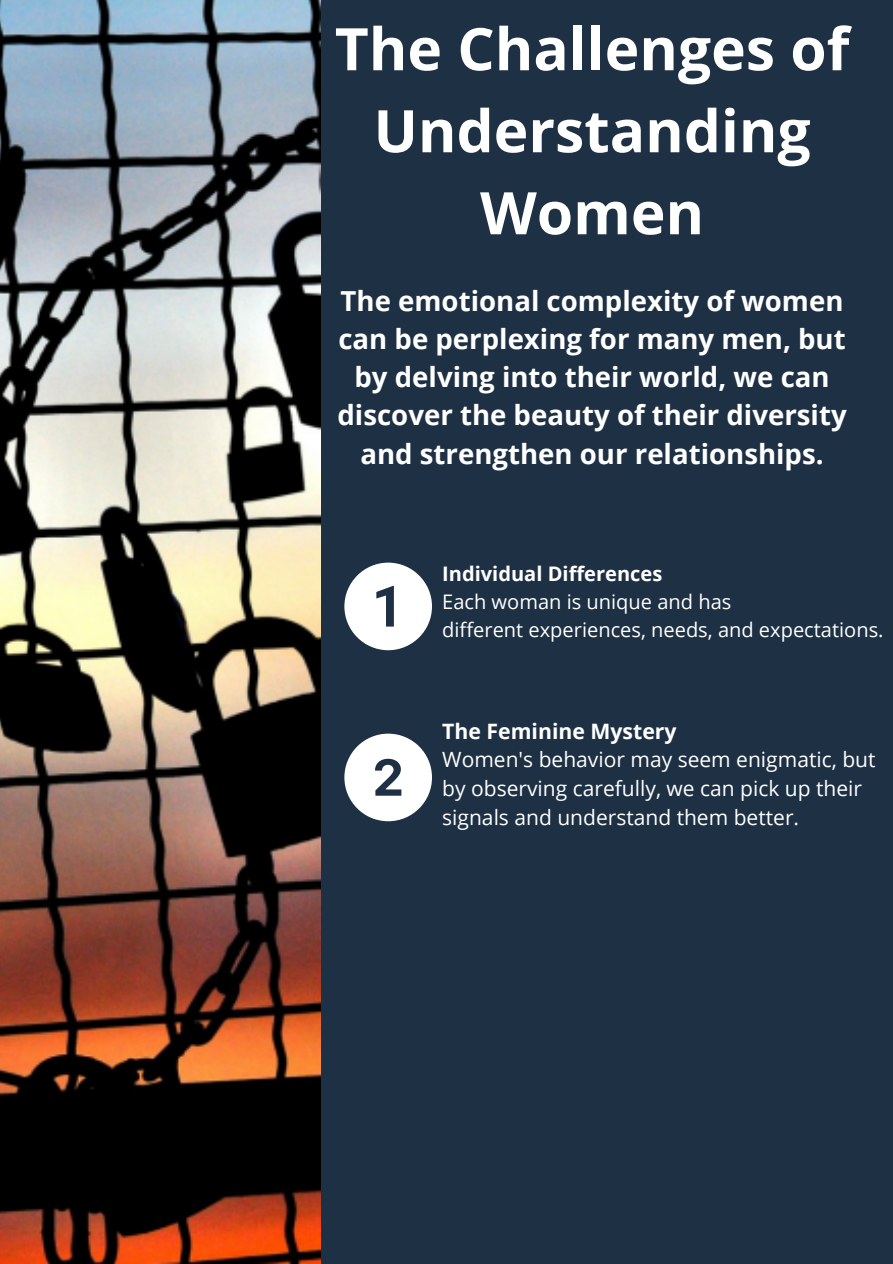
<style>
.page{position:relative;width:893px;height:1264px;background:#fff}
.page>*{position:absolute;margin:0;border:0;box-sizing:border-box;transform-origin:0 0}
.t1{font:700 58.65px/81.9px "Open Sans";color:#fff;text-align:center}
.t2{font:700 27.6px/38.1px "Open Sans";color:#fff;text-align:center}
.t3{font:700 21.15px "Open Sans";color:#fff}
.t4{font:21px/29.2px "Open Sans";color:#fff}
.t5{font:20.1px "Open Sans";color:#fff}
.t6{font:700 20.1px "Open Sans";color:#fff}
</style>
<div class="page">
<div style="left:0;top:0;width:892px;height:1263px;background:#1d3044"></div>
<img style="left:0;top:0;width:321px;height:1263px">
<svg style="left:344px;top:562px;width:88px;height:88px"></svg>
<svg style="left:344px;top:733px;width:88px;height:88px"></svg>
<p class="t1" style="left:335px;top:7px;width:516px">The Challenges of<br>Understanding<br>Women</p>
<p class="t2" style="left:337px;top:281px;width:510px">The emotional complexity of women can be perplexing for many men, but by delving into their world, we can discover the beauty of their diversity and strengthen our relationships.</p>
<p class="t6" style="left:442px;top:559px;width:222px">Individual Differences</p>
<p class="t5" style="left:442px;top:587px;width:290px">Each woman is unique and has</p>
<p class="t5" style="left:442px;top:615px;width:443px">different experiences, needs, and expectations.</p>
<p class="t3" style="left:442px;top:716px;width:236px">The Feminine Mystery</p>
<p class="t4" style="left:442px;top:744px;width:434px">Women's behavior may seem enigmatic, but by observing carefully, we can pick up their signals and understand them better.</p>
</div>
